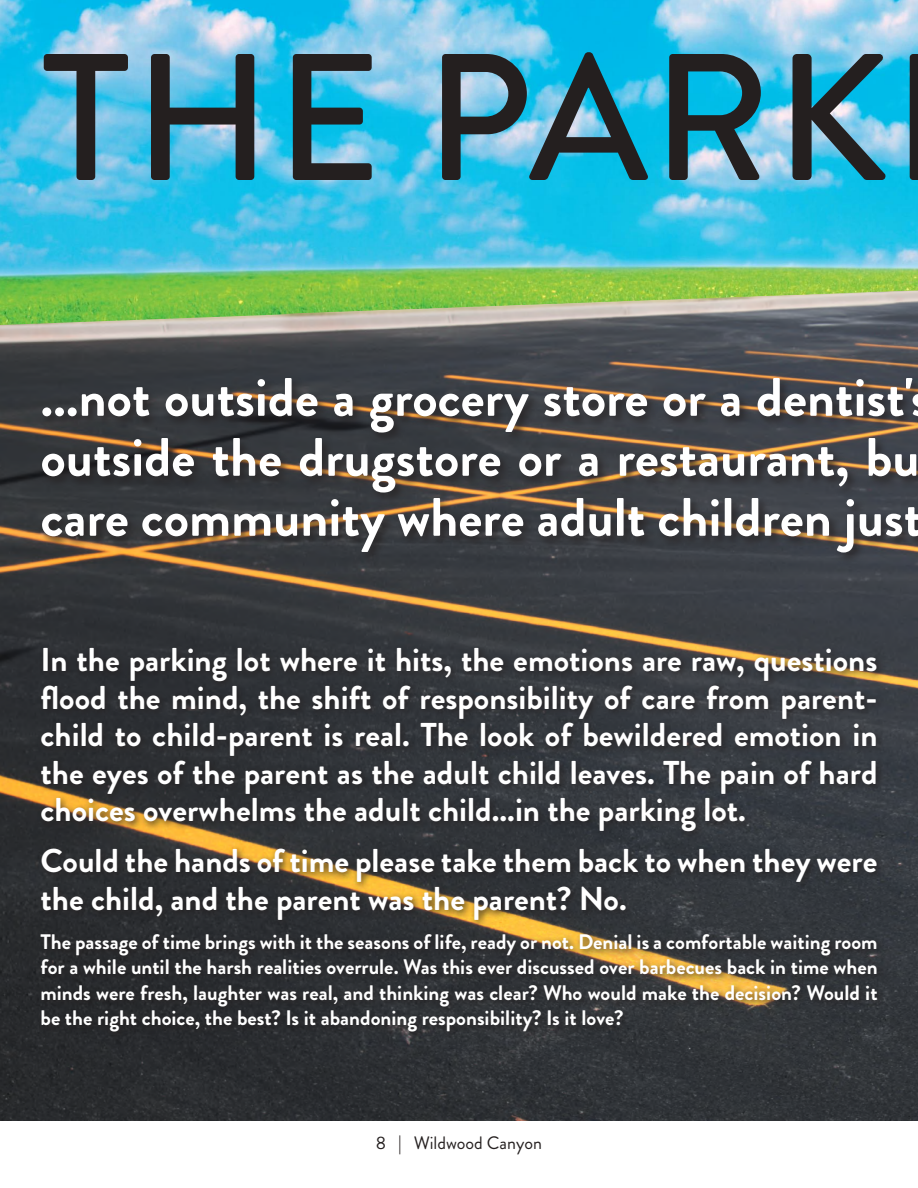
<style>
.page{position:relative;width:918px;height:1188px;background:#fff}
.page>*{position:absolute;margin:0;border:0;box-sizing:border-box;transform-origin:0 0}
.t1{font:500 180px "Brandon Grotesque";letter-spacing:.02em;color:#241f1f}
.t2{font:700 54px/60px "Brandon Grotesque";color:#fff}
.t3{font:700 33px/37.5px "Brandon Grotesque";color:#fff;text-align:justify}
.t4{font:700 21px/25.5px "Brandon Grotesque";color:#fff;text-align:justify}
.t5{font:18px "Brandon Grotesque";color:#241f1f}
</style>
<div class="page">
<img style="left:0;top:325px;width:918px;height:795px">
<img style="left:0;top:0;width:918px;height:325px">
<img style="left:271px;top:290px;width:647px;height:46px">
<div style="left:39px;top:375px;width:879px;height:190px;background:#241f1f;opacity:.75"></div>
<div style="left:36px;top:643px;width:850px;height:398px;background:#241f1f;opacity:.87"></div>
<h1 class="t1" style="left:42px;top:-6px;width:849px">THE PARK</h1>
<h2 class="t2" style="left:40px;top:368px;width:883px">...not outside a grocery store or a dentist' outside the drugstore or a restaurant, bu care community where adult children just</h2>
<p class="t3" style="left:40px;top:641px;width:839px">In the parking lot where it hits, the emotions are raw, questions flood the mind, the shift of responsibility of care from parent&shy;child to child-parent is real. The look of bewildered emotion in the eyes of the parent as the adult child leaves. The pain of hard choices overwhelms the adult child...in the parking lot.</p>
<p class="t3" style="left:40px;top:842px;width:838px">Could the hands of time please take them back to when they were the child, and the parent was the parent? No.</p>
<p class="t4" style="left:40px;top:929px;width:839px">The passage of time brings with it the seasons of life, ready or not. Denial is a comfortable waiting room for a while until the harsh realities overrule. Was this ever discussed over barbecues back in time when minds were fresh, laughter was real, and thinking was clear? Who would make the decision? Would it be the right choice, the best? Is it abandoning responsibility? Is it love?</p>
<p class="t5" style="left:376px;top:1130px;width:168px">8 | Wildwood Canyon</p>
</div>
